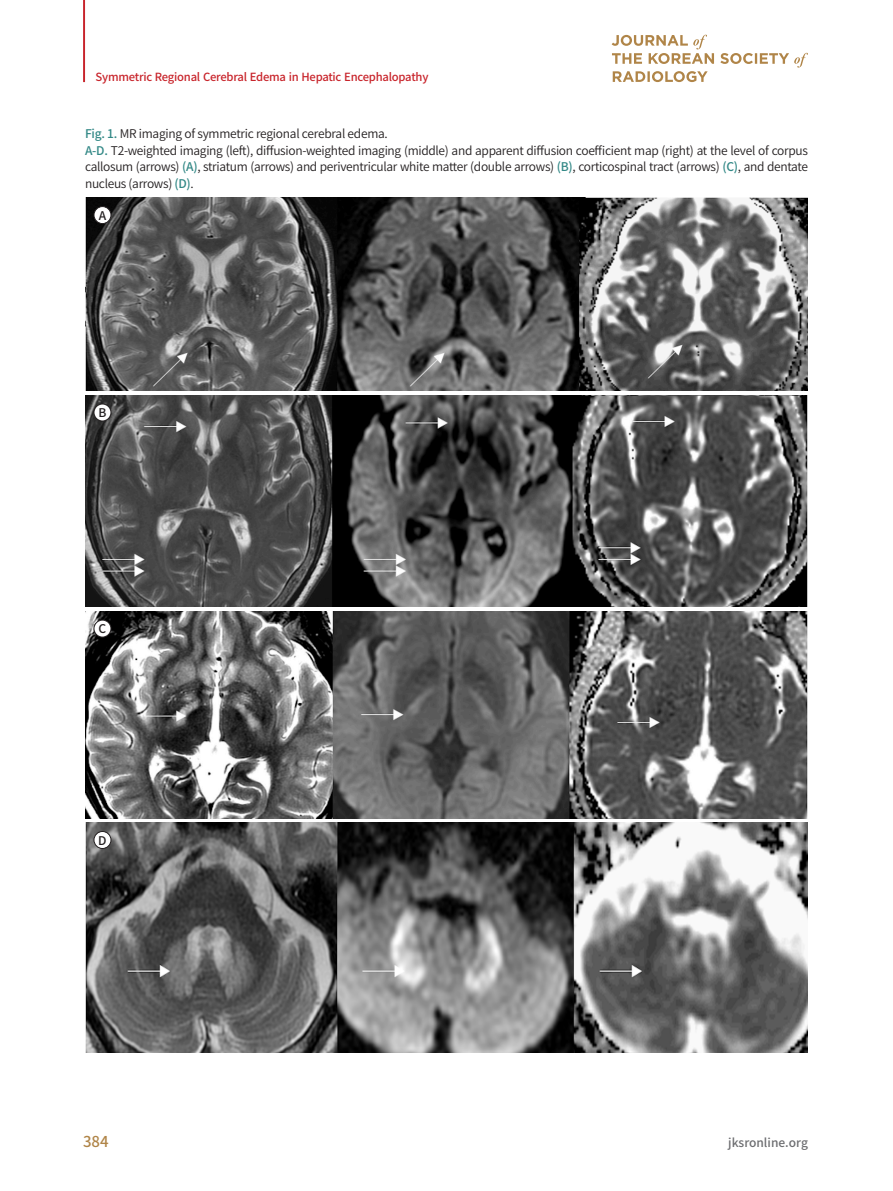
<style>
.page{position:relative;width:893px;height:1191px;background:#fff}
.page>*{position:absolute;margin:0;border:0;box-sizing:border-box;transform-origin:0 0}
.t1{font:500 15px "Noto Sans CJ Kkr";color:#b08548}
.그림제목1{font:600 12px/16.5px "Noto Sans CJ Kkr";letter-spacing:-.025em;color:#231f20;text-align:justify}
.그림제목{font:600 12px "Noto Sans CJ Kkr";letter-spacing:-.02em;color:#231f20}
.t2{font:500 12px "Noto Sans CJ Kkr";color:#6c6d70}
.캡션{font:500 12px "Noto Sans CJ Kkr";color:#231f20}
.t3{font:500 11.25px "Noto Sans CJ Kkr";letter-spacing:-.02em;color:#c8242b}
.s1{font-weight:500;color:#328886}
</style>
<div class="page">
<hr style="left:83px;top:0;width:2px;height:82px;background:#c8242b">
<svg style="left:612px;top:35px;width:196px;height:47px"></svg>
<img style="left:85px;top:198px;width:723px;height:193px">
<img style="left:85px;top:395px;width:723px;height:212px">
<img style="left:85px;top:611px;width:723px;height:207px">
<img style="left:85px;top:822px;width:723px;height:230px">
<div style="left:94px;top:206px;width:17px;height:18px;background:#fff;border-radius:50%"></div>
<div style="left:94px;top:206px;width:17px;height:18px;border:1px solid #231f20;border-radius:50%"></div>
<div style="left:94px;top:404px;width:17px;height:17px;background:#fff;border-radius:50%"></div>
<div style="left:94px;top:404px;width:17px;height:17px;border:1px solid #231f20;border-radius:50%"></div>
<div style="left:94px;top:620px;width:17px;height:17px;background:#fff;border-radius:50%"></div>
<div style="left:94px;top:620px;width:17px;height:17px;border:1px solid #231f20;border-radius:50%"></div>
<div style="left:94px;top:831px;width:17px;height:17px;background:#fff;border-radius:50%"></div>
<div style="left:94px;top:831px;width:17px;height:17px;border:1px solid #231f20;border-radius:50%"></div>
<p class="t3" style="left:96px;top:70px;width:334px">Symmetric Regional Cerebral Edema in Hepatic Encephalopathy</p>
<p class="그림제목" style="left:85px;top:127px;width:304px"><span class="s1">Fig. 1.</span> MR imaging of symmetric regional cerebral edema.</p>
<p class="그림제목1" style="left:85px;top:142px;width:724px"><span class="s1">A-D.</span> T2-weighted imaging (left), diffusion-weighted imaging (middle) and apparent diffusion coefficient map (right) at the level of corpus callosum (arrows) <span class="s1">(A)</span>, striatum (arrows) and periventricular white matter (double arrows) <span class="s1">(B)</span>, corticospinal tract (arrows) <span class="s1">(C)</span>, and dentate nucleus (arrows) <span class="s1">(D)</span>.</p>
<p class="캡션" style="left:99px;top:208px;width:9px">A</p>
<p class="캡션" style="left:98px;top:406px;width:10px">B</p>
<p class="캡션" style="left:99px;top:622px;width:9px">C</p>
<p class="캡션" style="left:98px;top:833px;width:10px">D</p>
<p class="t1" style="left:83px;top:1132px;width:27px">384</p>
<p class="t2" style="left:728px;top:1135px;width:81px">jksronline.org</p>
</div>
